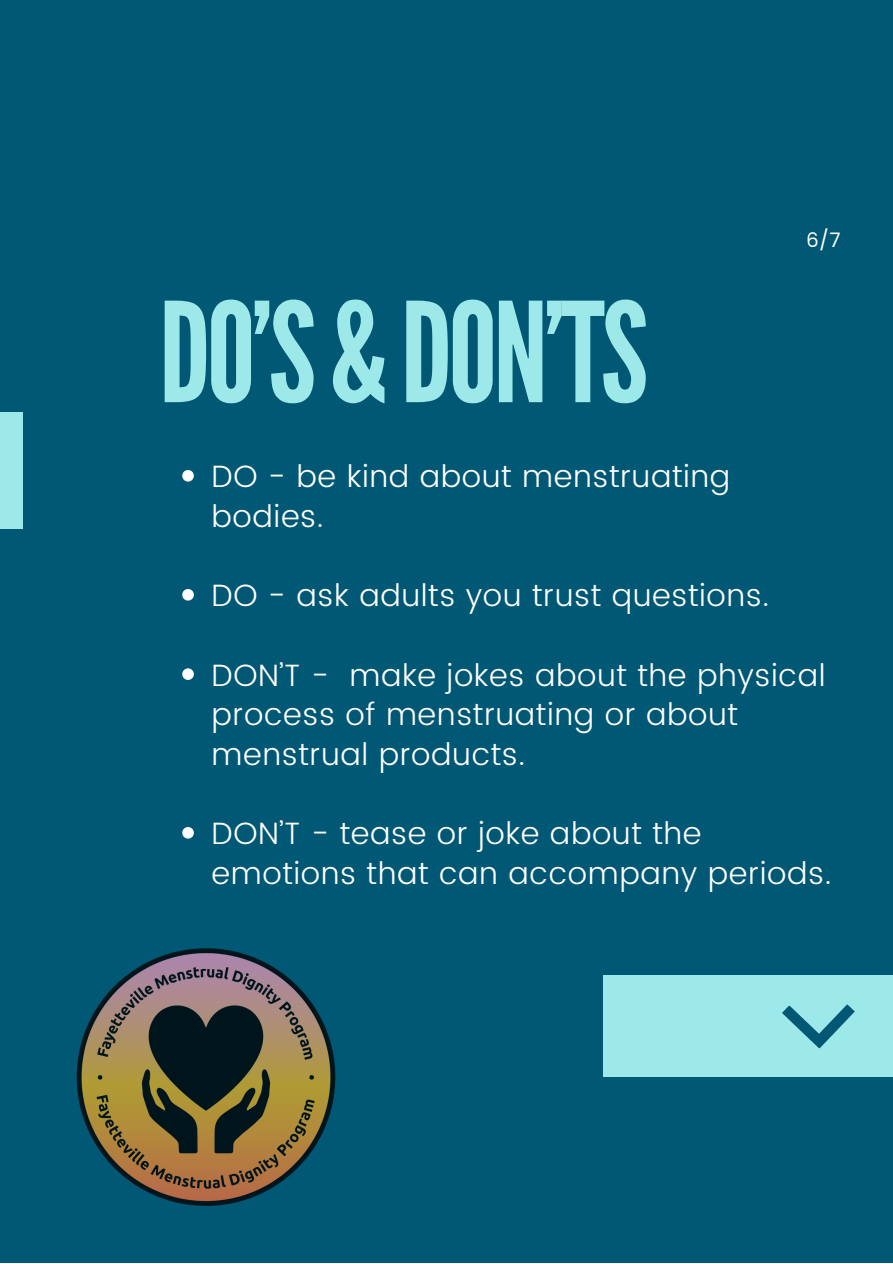
<style>
.page{position:relative;width:893px;height:1264px;background:#fff}
.page>*{position:absolute;margin:0;border:0;box-sizing:border-box;transform-origin:0 0}
.t1{font:138.15px "League Gothic";letter-spacing:-.03em;color:#9de8e8}
.t2{font:300 30.9px/39.6px "Poppins";letter-spacing:.02em;color:#fff}
.t3{font:19.8px "Poppins";color:#fff}
</style>
<div class="page">
<div style="left:0;top:0;width:892px;height:1262px;background:#005875"></div>
<div style="left:0;top:412px;width:22px;height:117px;background:#9de8e8"></div>
<svg style="left:182px;top:470px;width:12px;height:11px"></svg>
<svg style="left:182px;top:589px;width:12px;height:11px"></svg>
<svg style="left:182px;top:668px;width:12px;height:12px"></svg>
<svg style="left:182px;top:827px;width:12px;height:11px"></svg>
<div style="left:603px;top:975px;width:289px;height:102px;background:#9de8e8"></div>
<svg style="left:782px;top:1004px;width:72px;height:44px"></svg>
<img style="left:76px;top:948px;width:260px;height:258px">
<h1 class="t1" style="left:159px;top:273px;width:490px">DO’S&amp;DON’TS</h1>
<p class="t2" style="left:211px;top:457px;width:520px">DO - be kind about menstruating bodies.</p>
<p class="t2" style="left:211px;top:576px;width:559px">DO - ask adults you trust questions.</p>
<p class="t3" style="left:806px;top:229px;width:36px">6/7</p>
<p class="t2" style="left:211px;top:655px;width:615px">DON’T - make jokes about the physical process of menstruating or about menstrual products.</p>
<p class="t2" style="left:211px;top:814px;width:621px">DON’T - tease or joke about the emotions that can accompany periods.</p>
</div>
